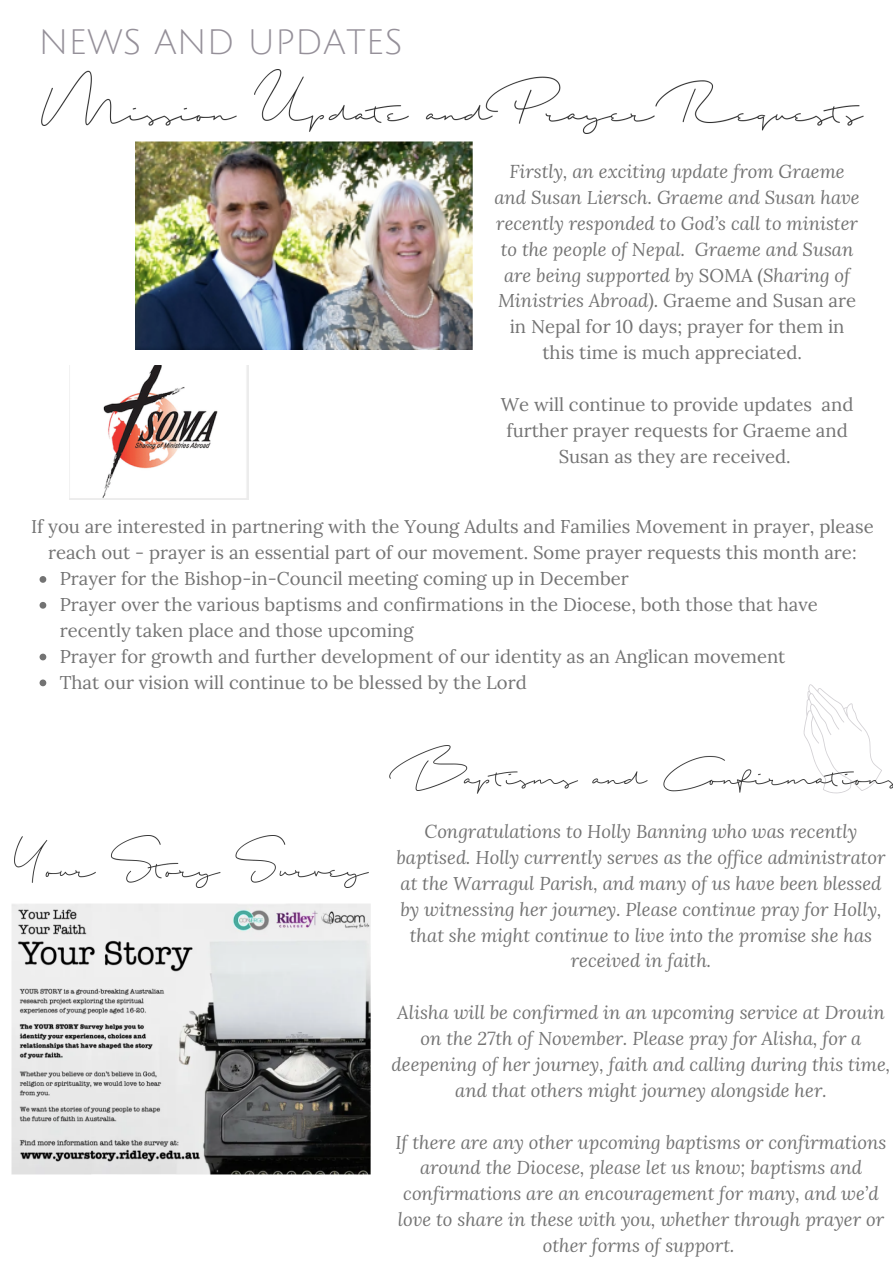
<style>
.page{position:relative;width:893px;height:1264px;background:#fff}
.page>*{position:absolute;margin:0;border:0;box-sizing:border-box;transform-origin:0 0}
.t1{font:34.35px "Julius Sans One";color:#959099}
.t2{font:italic 18.45px/25.8px "Lora";color:#737373;text-align:center}
.t3{font:18.45px/25.8px "Lora";color:#737373;text-align:center}
.s1{font-style:normal}
</style>
<div class="page">
<svg style="left:803px;top:684px;width:68px;height:61px"></svg>
<img style="left:41px;top:69px;width:822px;height:64px">
<img style="left:135px;top:141px;width:338px;height:209px">
<img style="left:70px;top:366px;width:179px;height:133px">
<svg style="left:40px;top:576px;width:6px;height:7px"></svg>
<svg style="left:40px;top:602px;width:6px;height:6px"></svg>
<svg style="left:40px;top:653px;width:6px;height:7px"></svg>
<svg style="left:40px;top:679px;width:6px;height:7px"></svg>
<img style="left:389px;top:745px;width:503px;height:48px">
<img style="left:11px;top:903px;width:360px;height:271px">
<img style="left:14px;top:835px;width:354px;height:52px">
<h1 class="t1" style="left:38px;top:24px;width:366px">NEWS AND UPDATES</h1>
<p class="t2" style="left:494px;top:158px;width:367px">Firstly, an exciting update from Graeme and Susan Liersch. Graeme and Susan have recently responded to God’s call to minister to the people of Nepal. Graeme and Susan are being supported by <span class="s1">SOMA (</span>Sharing of Ministries Abroad). <span class="s1">Graeme and Susan are in Nepal for 10 days; prayer for them in this time is much appreciated.</span></p>
<p class="t3" style="left:500px;top:391px;width:354px">We will continue to provide updates and further prayer requests for Graeme and<br>Susan as they are received.</p>
<p class="t3" style="left:31px;top:513px;width:844px">If you are interested in partnering with the Young Adults and Families Movement in prayer, please reach out - prayer is an essential part of our movement. Some prayer requests this month are:</p>
<p class="t3" style="left:60px;top:565px;width:759px;text-align:left">Prayer for the Bishop-in-Council meeting coming up in December<br>Prayer over the various baptisms and confirmations in the Diocese, both those that have recently taken place and those upcoming<br>Prayer for growth and further development of our identity as an Anglican movement That our vision will continue to be blessed by the Lord</p>
<p class="t2" style="left:396px;top:818px;width:490px">Congratulations to Holly Banning who was recently baptised. Holly currently serves as the office administrator at the Warragul Parish, and many of us have been blessed by witnessing her journey. Please continue pray for Holly, that she might continue to live into the promise she has received in faith.</p>
<p class="t2" style="left:391px;top:999px;width:500px">Alisha will be confirmed in an upcoming service at Drouin on the 27th of November. Please pray for Alisha, for a deepening of her journey, faith and calling during this time, and that others might journey alongside her.</p>
<p class="t2" style="left:395px;top:1128px;width:492px">If there are any other upcoming baptisms or confirmations around the Diocese, please let us know; baptisms and confirmations are an encouragement for many, and we’d love to share in these with you, whether through prayer or other forms of support.</p>
</div>
